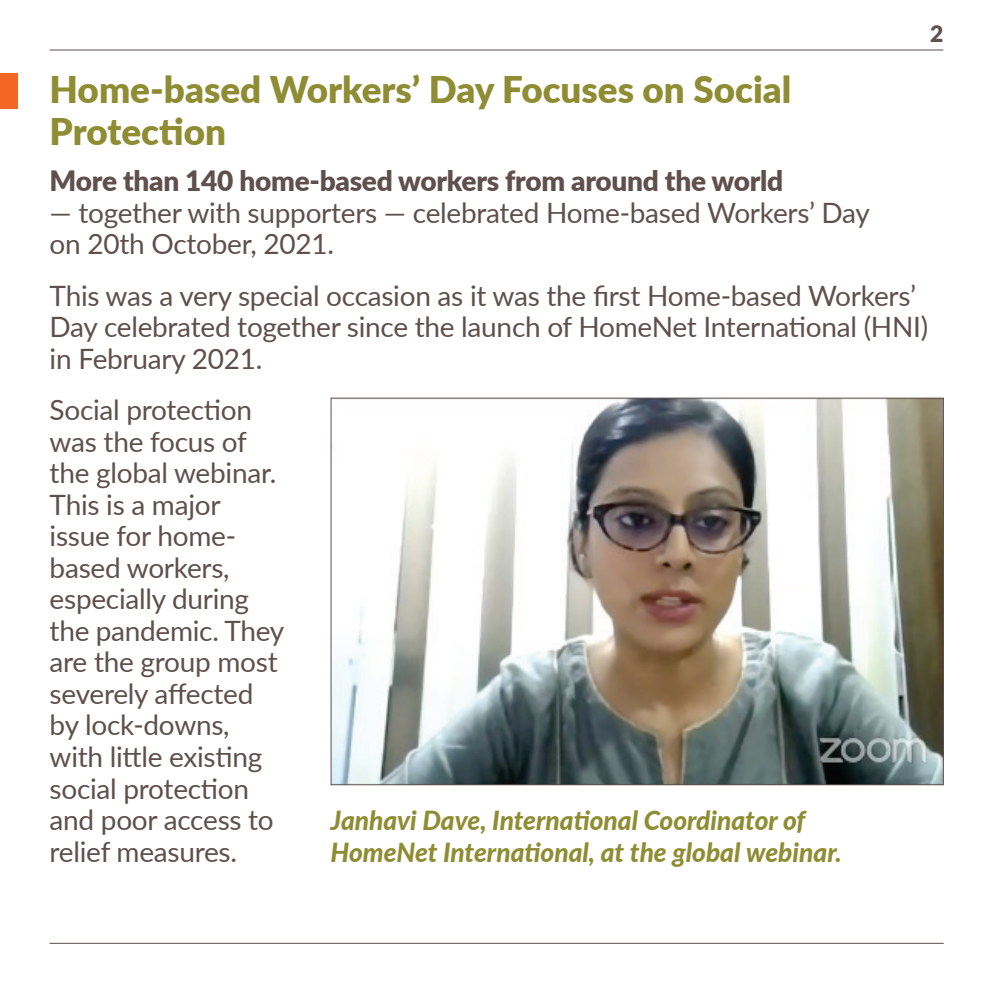
<style>
.page{position:relative;width:993px;height:993px;background:#fff}
.page>*{position:absolute;margin:0;border:0;box-sizing:border-box;transform-origin:0 0}
.t1{font:900 36.75px/42.2px "Lato";color:#8f8d34}
.t2{font:28px/31.5px "Lato";letter-spacing:-.01em;color:#5f504e}
.t3{font:900 28px "Lato";letter-spacing:-.01em;color:#5f504e}
.t4{font:italic 800 26.25px/31.5px "Lato";color:#8f8d34}
.t5{font:900 22.75px "Lato";color:#5f504e}
</style>
<div class="page">
<hr style="left:50px;top:50px;width:893px;height:1px;background:#5f504e">
<hr style="left:50px;top:942px;width:893px;height:1px;background:#5f504e">
<div style="left:0;top:73px;width:18px;height:36px;background:#f36624"></div>
<img style="left:332px;top:399px;width:609px;height:384px">
<p class="t5" style="left:929px;top:16px;width:15px">2</p>
<h1 class="t1" style="left:50px;top:66px;width:743px">Home-based Workers’ Day Focuses on Social<br>Protection</h1>
<p class="t3" style="left:50px;top:160px;width:735px">More than 140 home-based workers from around the world</p>
<p class="t2" style="left:50px;top:196px;width:821px">— together with supporters — celebrated Home‑based Workers’ Day on 20th October, 2021.</p>
<p class="t2" style="left:50px;top:278px;width:879px">This was a very special occasion as it was the first Home-based Workers’<br>Day celebrated together since the launch of HomeNet International (HNI) in February 2021.</p>
<p class="t2" style="left:50px;top:393px;width:236px">Social protection was the focus of the global webinar.<br>This is a major issue for home&shy;based workers, especially during the pandemic. They are the group most severely affected by lock-downs, with little existing social protection and poor access to relief measures.</p>
<p class="t4" style="left:330px;top:803px;width:512px">Janhavi Dave, International Coordinator of<br>HomeNet International, at the global webinar.</p>
</div>
